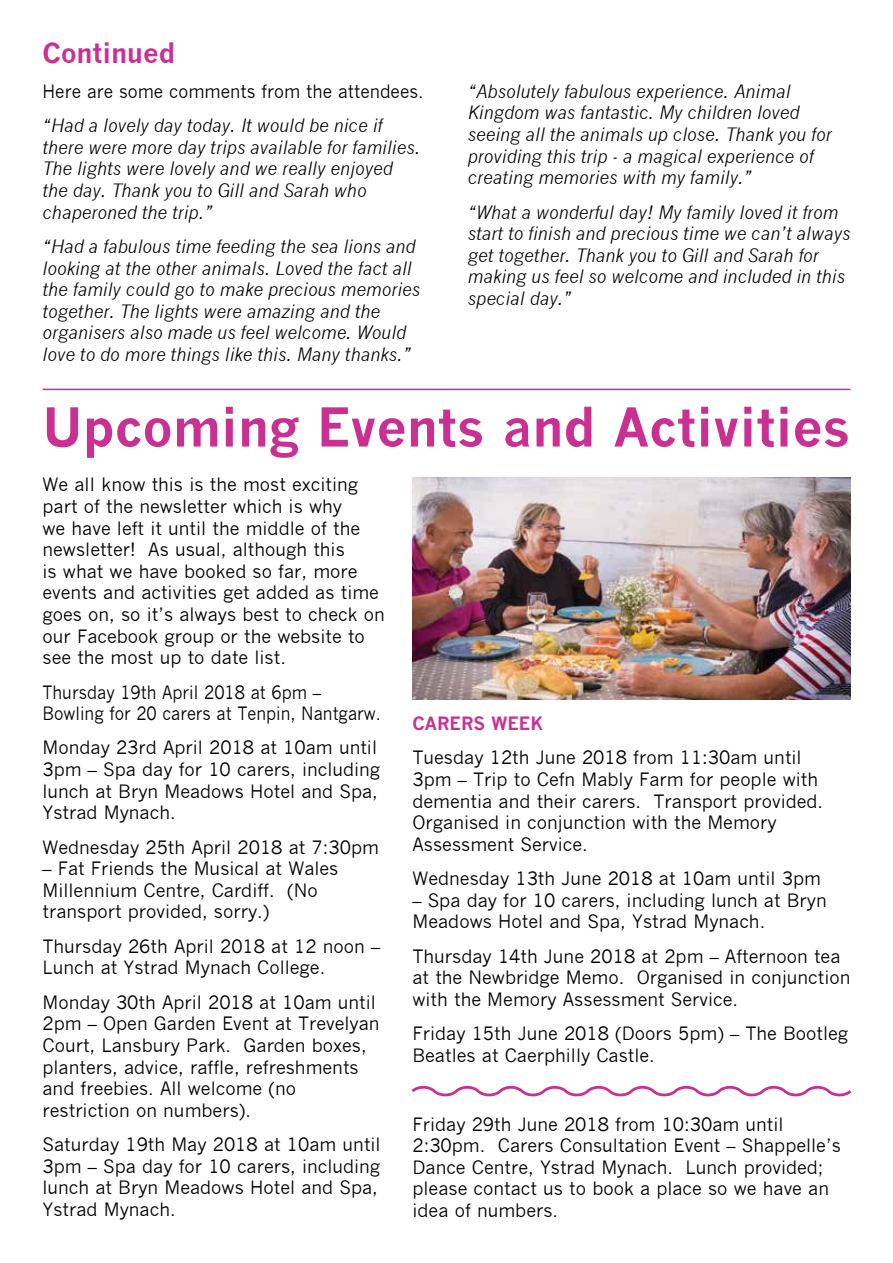
<style>
.page{position:relative;width:893px;height:1263px;background:#fff}
.page>*{position:absolute;margin:0;border:0;box-sizing:border-box;transform-origin:0 0}
.t1{font:700 52.5px "News Gothic";color:#c93092}
.t2{font:700 27px "News Gothic";color:#c93092}
.t3{font:18px/21.6px "News Gothic";color:#000}
.t4{font:italic 18px/21.6px "News Gothic";color:#000}
.t5{font:18px/21.6px "News Gothic";color:#000;scale:.91 1}
.t6{font:18px "News Gothic";color:#000;scale:.96 1}
.t7{font:700 18px "News Gothic";color:#c93092}
</style>
<div class="page">
<hr style="left:43px;top:389px;width:807px;height:1px;background:#c93092">
<img style="left:412px;top:478px;width:438px;height:221px">
<svg style="left:411px;top:1085px;width:441px;height:12px"></svg>
<h2 class="t2" style="left:43px;top:37px;width:134px">Continued</h2>
<p class="t6" style="left:43px;top:81px;width:398px">Here are some comments from the attendees.</p>
<p class="t4" style="left:43px;top:115px;width:379px">“Had a lovely day today. It would be nice if there were more day trips available for families.<br>The lights were lovely and we really enjoyed the day. Thank you to Gill and Sarah who chaperoned the trip.”</p>
<p class="t4" style="left:43px;top:236px;width:379px">“Had a fabulous time feeding the sea lions and looking at the other animals. Loved the fact all the family could go to make precious memories together. The lights were amazing and the organisers also made us feel welcome. Would love to do more things like this. Many thanks.”</p>
<p class="t4" style="left:468px;top:80px;width:365px">“Absolutely fabulous experience. Animal Kingdom was fantastic. My children loved seeing all the animals up close. Thank you for providing this trip - a magical experience of creating memories with my family.”</p>
<p class="t4" style="left:468px;top:201px;width:384px">“What a wonderful day! My family loved it from start to finish and precious time we can’t always get together. Thank you to Gill and Sarah for making us feel so welcome and included in this special day.”</p>
<h1 class="t1" style="left:43px;top:395px;width:809px">Upcoming Events and Activities</h1>
<p class="t3" style="left:43px;top:474px;width:344px">We alI know this is the most exciting part of the newsletter which is why<br>we have left it until the middle of the newsletter! As usual, although this<br>is what we have booked so far, more events and activities get added as time goes on, so it’s always best to check on our Facebook group or the website to see the most up to date list.</p>
<p class="t5" style="left:43px;top:681px;width:373px">Thursday 19th April 2018 at 6pm –<br>Bowling for 20 carers at Tenpin, Nantgarw.</p>
<p class="t3" style="left:43px;top:737px;width:339px">Monday 23rd April 2018 at 10am until<br>3pm – Spa day for 10 carers, including lunch at Bryn Meadows Hotel and Spa,<br>Ystrad Mynach.</p>
<p class="t3" style="left:43px;top:836px;width:338px">Wednesday 25th April 2018 at 7:30pm</p>
<p class="t3" style="left:43px;top:858px;width:297px">– Fat Friends the Musical at Wales<br>Millennium Centre, Cardiff. (No transport provided, sorry.)</p>
<p class="t3" style="left:43px;top:935px;width:339px">Thursday 26th April 2018 at 12 noon –<br>Lunch at Ystrad Mynach College.</p>
<p class="t3" style="left:43px;top:991px;width:339px">Monday 30th April 2018 at 10am until 2pm – Open Garden Event at Trevelyan Court, Lansbury Park. Garden boxes, planters, advice, raffle, refreshments and freebies. All welcome (no restriction on numbers).</p>
<p class="t3" style="left:43px;top:1134px;width:340px">Saturday 19th May 2018 at 10am until<br>3pm – Spa day for 10 carers, including lunch at Bryn Meadows Hotel and Spa,<br>Ystrad Mynach.</p>
<p class="t7" style="left:412px;top:712px;width:132px">CARERS WEEK</p>
<p class="t3" style="left:412px;top:747px;width:412px">Tuesday 12th June 2018 from 11:30am until 3pm – Trip to Cefn Mably Farm for people with dementia and their carers. Transport provided.<br>Organised in conjunction with the Memory Assessment Service.</p>
<p class="t3" style="left:412px;top:868px;width:410px">Wednesday 13th June 2018 at 10am until 3pm</p>
<p class="t3" style="left:412px;top:889px;width:416px">– Spa day for 10 carers, including lunch at Bryn<br>Meadows Hotel and Spa, Ystrad Mynach.</p>
<p class="t3" style="left:412px;top:945px;width:439px">Thursday 14th June 2018 at 2pm – Afternoon tea at the Newbridge Memo. Organised in conjunction with the Memory Assessment Service.</p>
<p class="t3" style="left:412px;top:1023px;width:437px">Friday 15th June 2018 (Doors 5pm) – The Bootleg<br>Beatles at Caerphilly Castle.</p>
<p class="t3" style="left:412px;top:1113px;width:430px">Friday 29th June 2018 from 10:30am until 2:30pm. Carers Consultation Event – Shappelle’s Dance Centre, Ystrad Mynach. Lunch provided; please contact us to book a place so we have an idea of numbers.</p>
</div>
